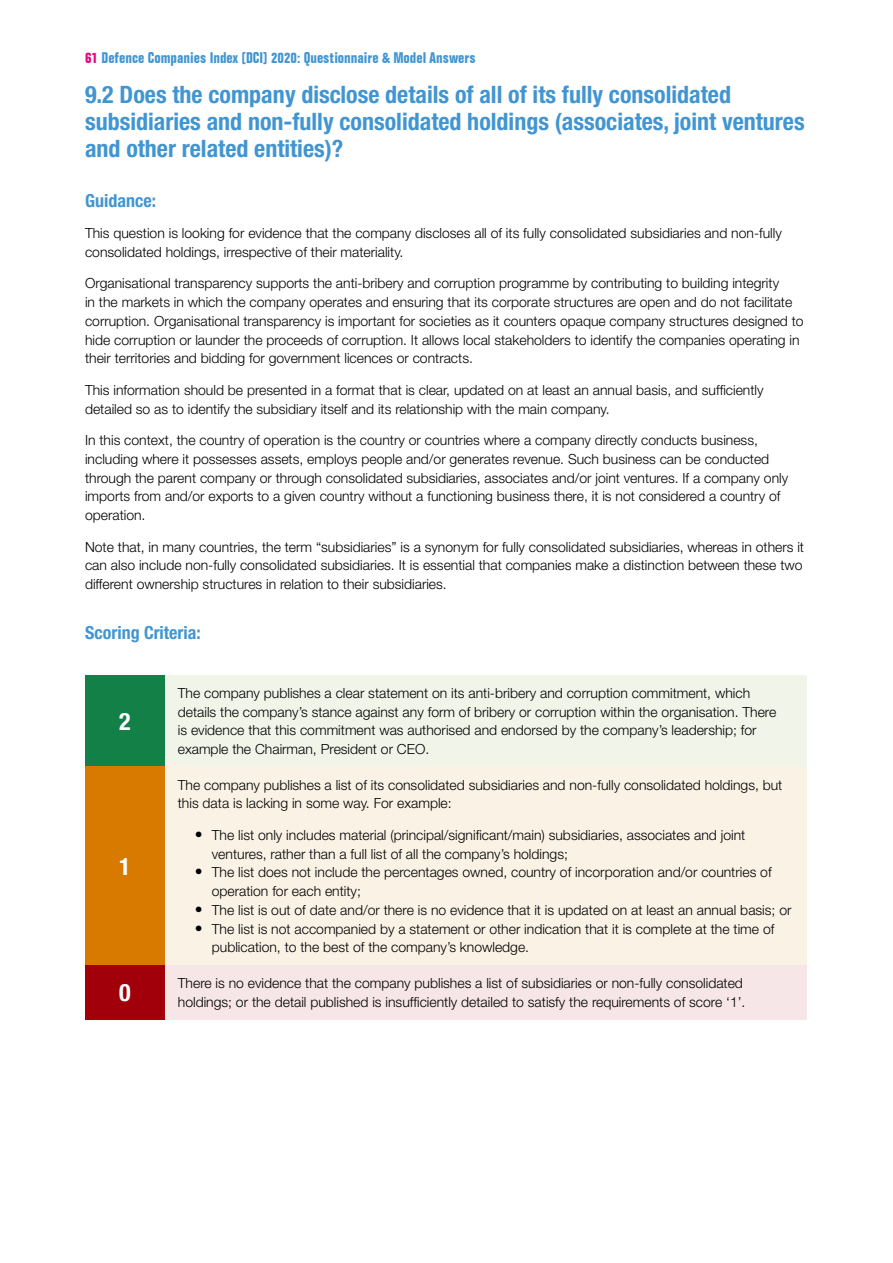
<style>
.page{position:relative;width:893px;height:1263px;background:#fff}
.page>*{position:absolute;margin:0;border:0;box-sizing:border-box;transform-origin:0 0}
.t1{font:700 condensed 24px/27px "Helvetica Neue LT Pro";color:#4195d1}
.t2{font:700 condensed 24px "Helvetica Neue LT Pro";color:#fff}
.t3{font:700 condensed 18px "Helvetica Neue LT Pro";color:#4195d1}
.t4{font:700 condensed 15px "Folio BT";color:#4195d1}
.t5{font:300 13.95px/18.8px "Helvetica Neue LT Pro";color:#000}
.s1{color:#e6007d}
.s2{font-weight:500;font-stretch:condensed;font-size:15.75px}
</style>
<div class="page">
<div style="left:85px;top:675px;width:80px;height:92px;background:#128047"></div>
<div style="left:165px;top:675px;width:641px;height:92px;background:#f1f5e9"></div>
<div style="left:85px;top:767px;width:80px;height:198px;background:#d87a00"></div>
<div style="left:165px;top:767px;width:641px;height:198px;background:#fbf2e6"></div>
<div style="left:85px;top:965px;width:80px;height:54px;background:#a1000a"></div>
<div style="left:165px;top:965px;width:641px;height:54px;background:#f6e6e7"></div>
<p class="t4" style="left:85px;top:49px;width:392px"><span class="s1">61</span> Defence Companies Index (DCI) 2020: Questionnaire &amp; Model Answers</p>
<h1 class="t1" style="left:85px;top:80px;width:721px">9.2 Does the company disclose details of all of its fully consolidated subsidiaries and non-fully consolidated holdings (associates, joint ventures and other related entities)?</h1>
<p class="t3" style="left:85px;top:189px;width:72px">Guidance:</p>
<p class="t5" style="left:85px;top:223px;width:698px">This question is looking for evidence that the company discloses all of its fully consolidated subsidiaries and non-fully consolidated holdings, irrespective of their materiality.</p>
<p class="t5" style="left:85px;top:274px;width:720px">Organisational transparency supports the anti-bribery and corruption programme by contributing to building integrity<br>in the markets in which the company operates and ensuring that its corporate structures are open and do not facilitate corruption. Organisational transparency is important for societies as it counters opaque company structures designed to hide corruption or launder the proceeds of corruption. It allows local stakeholders to identify the companies operating in their territories and bidding for government licences or contracts.</p>
<p class="t5" style="left:85px;top:380px;width:680px">This information should be presented in a format that is clear, updated on at least an annual basis, and sufficiently detailed so as to identify the subsidiary itself and its relationship with the main company.</p>
<p class="t5" style="left:85px;top:430px;width:705px">In this context, the country of operation is the country or countries where a company directly conducts business, including where it possesses assets, employs people and/or generates revenue. Such business can be conducted through the parent company or through consolidated subsidiaries, associates and/or joint ventures. If a company only imports from and/or exports to a given country without a functioning business there, it is not considered a country of operation.</p>
<p class="t5" style="left:85px;top:537px;width:721px;text-align:justify">Note that, in many countries, the term “subsidiaries” is a synonym for fully consolidated subsidiaries, whereas in others it can also include non-fully consolidated subsidiaries. It is essential that companies make a distinction between these two different ownership structures in relation to their subsidiaries.</p>
<p class="t3" style="left:85px;top:622px;width:117px">Scoring Criteria:</p>
<h1 class="t2" style="left:119px;top:706px;width:13px">2</h1>
<h1 class="t2" style="left:119px;top:851px;width:13px">1</h1>
<p class="t5" style="left:178px;top:683px;width:600px">The company publishes a clear statement on its anti-bribery and corruption commitment, which details the company’s stance against any form of bribery or corruption within the organisation. There is evidence that this commitment was authorised and endorsed by the company’s leadership; for example the Chairman, President or CEO.</p>
<p class="t5" style="left:178px;top:775px;width:606px">The company publishes a list of its consolidated subsidiaries and non-fully consolidated holdings, but this data is lacking in some way. For example:</p>
<p class="t5" style="left:212px;top:825px;width:535px;text-indent:-17px"><span class="s2">•</span> The list only includes material (principal/significant/main) subsidiaries, associates and joint ventures, rather than a full list of all the company’s holdings;</p>
<p class="t5" style="left:212px;top:863px;width:561px;text-indent:-17px"><span class="s2">•</span> The list does not include the percentages owned, country of incorporation and/or countries of operation for each entity;</p>
<p class="t5" style="left:195px;top:900px;width:598px"><span class="s2">•</span> The list is out of date and/or there is no evidence that it is updated on at least an annual basis; or</p>
<p class="t5" style="left:212px;top:919px;width:564px;text-indent:-17px"><span class="s2">•</span> The list is not accompanied by a statement or other indication that it is complete at the time of publication, to the best of the company’s knowledge.</p>
<h1 class="t2" style="left:119px;top:978px;width:13px">0</h1>
<p class="t5" style="left:178px;top:973px;width:569px">There is no evidence that the company publishes a list of subsidiaries or non-fully consolidated holdings; or the detail published is insufficiently detailed to satisfy the requirements of score ‘1’.</p>
</div>
